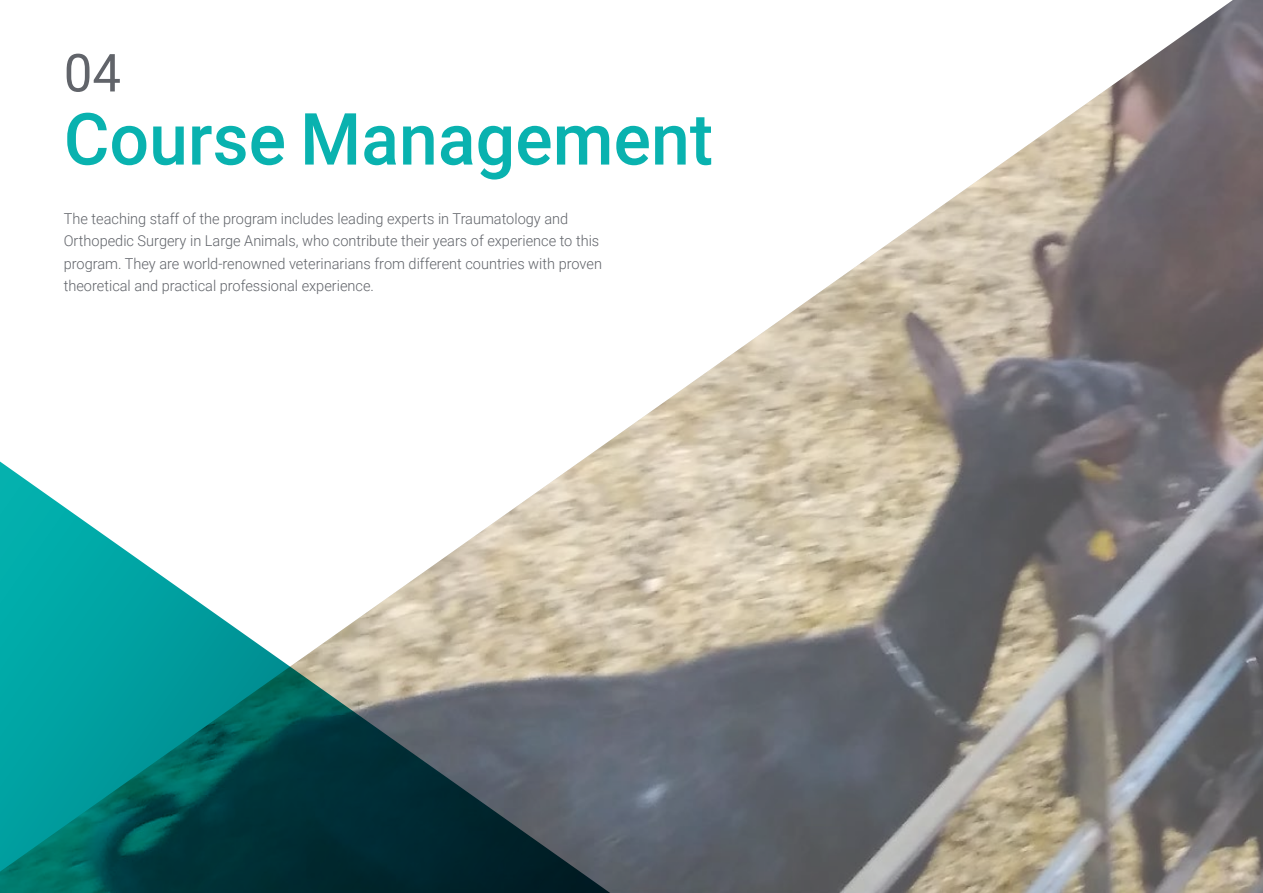
<style>
.page{position:relative;width:1263px;height:893px;background:#fff}
.page>*{position:absolute;margin:0;border:0;box-sizing:border-box;transform-origin:0 0}
.t1{font:500 72px "Roboto";color:#09b2af}
.t2{font:52.5px "Roboto";color:#61646a}
.t3{font:300 15px/22.5px "Roboto";color:#61646a}
</style>
<div class="page">
<img style="left:602px;top:0;width:661px;height:893px">
<svg style="left:0;top:446px;width:640px;height:447px"></svg>
<h2 class="t2" style="left:64px;top:36px;width:59px">04</h2>
<h1 class="t1" style="left:64px;top:89px;width:651px">Course Management</h1>
<p class="t3" style="left:64px;top:207px;width:540px">The teaching staff of the program includes leading experts in Traumatology and Orthopedic Surgery in Large Animals, who contribute their years of experience to this program. They are world-renowned veterinarians from different countries with proven theoretical and practical professional experience.</p>
</div>
